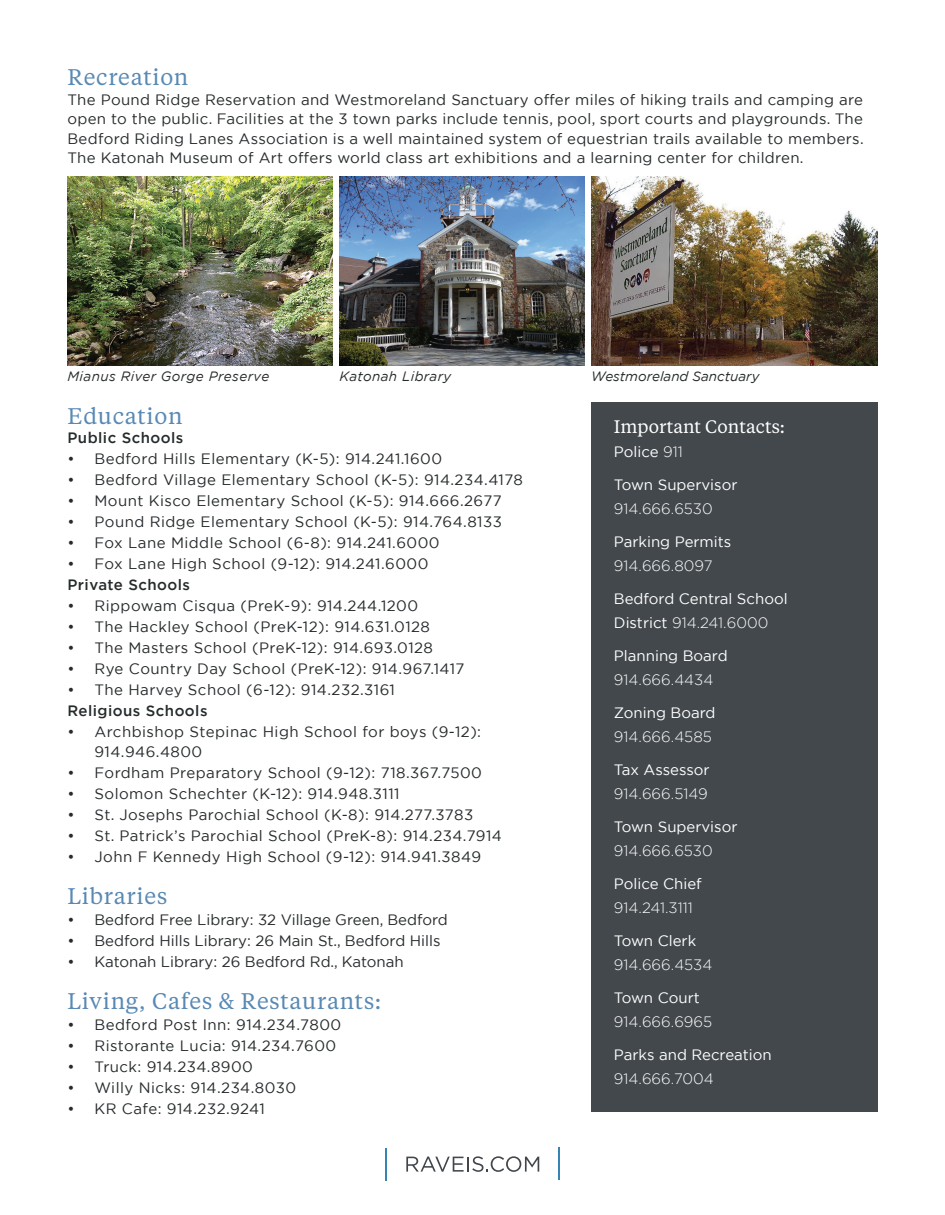
<style>
.page{position:relative;width:945px;height:1215px;background:#fff}
.page>*{position:absolute;margin:0;border:0;box-sizing:border-box;transform-origin:0 0}
.t1{font:22.5px "Tiempos Text";letter-spacing:.03em;color:#5989b4}
.t2{font:18px "Tiempos Text";color:#fff}
.t3{font:15px/19.5px "Gotham";letter-spacing:.03em;color:#252a2c;text-align:justify}
.t4{font:15px/24px "Gotham";color:#fff}
.t5{font:15px "Gotham";color:#252a2c}
.t6{font:300 15px "Gotham";color:#fff}
.t7{font:500 15px "Gotham";letter-spacing:.03em;color:#252a2c}
.t8{font:italic 13.5px "Gotham";letter-spacing:.025em;color:#252a2c}
.t9{font:italic 13.5px "Gotham";color:#252a2c}
.s1{font-weight:300}
</style>
<div class="page">
<div style="left:591px;top:403px;width:286px;height:709px;background:#43484c"></div>
<img style="left:68px;top:177px;width:265px;height:189px">
<img style="left:339px;top:177px;width:245px;height:189px">
<img style="left:591px;top:177px;width:286px;height:189px">
<hr style="left:558px;top:1148px;width:2px;height:32px;background:#3684b6">
<hr style="left:385px;top:1149px;width:2px;height:32px;background:#3684b6">
<svg style="left:406px;top:1156px;width:133px;height:16px"></svg>
<h1 class="t1" style="left:68px;top:62px;width:122px">Recreation</h1>
<p class="t3" style="left:68px;top:89px;width:798px">The Pound Ridge Reservation and Westmoreland Sanctuary offer miles of hiking trails and camping are open to the public. Facilities at the 3 town parks include tennis, pool, sport courts and playgrounds. The Bedford Riding Lanes Association is a well maintained system of equestrian trails available to members.<br>The Katonah Museum of Art offers world class art exhibitions and a learning center for children.</p>
<p class="t8" style="left:68px;top:367px;width:203px">Mianus River Gorge Preserve</p>
<p class="t8" style="left:339px;top:367px;width:113px">Katonah Library</p>
<p class="t9" style="left:591px;top:367px;width:170px">Westmoreland Sanctuary</p>
<h1 class="t1" style="left:68px;top:401px;width:116px">Education</h1>
<p class="t7" style="left:68px;top:428px;width:117px">Public Schools</p>
<p class="t3" style="left:68px;top:449px;width:376px">• Bedford Hills Elementary (K-5): 914.241.1600</p>
<p class="t3" style="left:68px;top:470px;width:457px">• Bedford Village Elementary School (K-5): 914.234.4178</p>
<p class="t3" style="left:68px;top:491px;width:436px">• Mount Kisco Elementary School (K-5): 914.666.2677</p>
<p class="t3" style="left:68px;top:512px;width:436px">• Pound Ridge Elementary School (K-5): 914.764.8133</p>
<p class="t3" style="left:68px;top:533px;width:374px">• Fox Lane Middle School (6-8): 914.241.6000</p>
<p class="t3" style="left:68px;top:554px;width:362px">• Fox Lane High School (9-12): 914.241.6000</p>
<p class="t7" style="left:68px;top:575px;width:124px">Private Schools</p>
<p class="t3" style="left:68px;top:596px;width:352px">• Rippowam Cisqua (PreK-9): 914.244.1200</p>
<p class="t3" style="left:68px;top:617px;width:364px">• The Hackley School (PreK-12): 914.631.0128</p>
<p class="t3" style="left:68px;top:638px;width:367px">• The Masters School (PreK-12): 914.693.0128</p>
<p class="t3" style="left:68px;top:659px;width:399px">• Rye Country Day School (PreK-12): 914.967.1417</p>
<p class="t3" style="left:68px;top:680px;width:329px">• The Harvey School (6-12): 914.232.3161</p>
<p class="t7" style="left:68px;top:701px;width:142px">Religious Schools</p>
<p class="t3" style="left:94px;top:722px;width:388px;text-indent:-27px">• Archbishop Stepinac High School for boys (9-12):<br>914.946.4800</p>
<p class="t3" style="left:67px;top:762px;width:416px">• Fordham Preparatory School (9-12): 718.367.7500</p>
<p class="t3" style="left:67px;top:783px;width:334px">• Solomon Schechter (K-12): 914.948.3111</p>
<p class="t3" style="left:67px;top:804px;width:407px">• St. Josephs Parochial School (K-8): 914.277.3783</p>
<p class="t3" style="left:67px;top:825px;width:436px">• St. Patrick’s Parochial School (PreK-8): 914.234.7914</p>
<p class="t3" style="left:67px;top:846px;width:415px">• John F Kennedy High School (9-12): 914.941.3849</p>
<h1 class="t1" style="left:68px;top:881px;width:101px">Libraries</h1>
<p class="t5" style="left:68px;top:910px;width:382px">• Bedford Free Library: 32 Village Green, Bedford</p>
<p class="t5" style="left:68px;top:931px;width:375px">• Bedford Hills Library: 26 Main St., Bedford Hills</p>
<p class="t5" style="left:68px;top:952px;width:338px">• Katonah Library: 26 Bedford Rd., Katonah</p>
<h1 class="t1" style="left:68px;top:986px;width:315px">Living, Cafes &amp; Restaurants:</h1>
<p class="t3" style="left:68px;top:1014px;width:275px">• Bedford Post Inn: 914.234.7800</p>
<p class="t3" style="left:68px;top:1035px;width:270px">• Ristorante Lucia: 914.234.7600</p>
<p class="t3" style="left:68px;top:1056px;width:187px">• Truck: 914.234.8900</p>
<p class="t3" style="left:68px;top:1077px;width:230px">• Willy Nicks: 914.234.8030</p>
<p class="t3" style="left:68px;top:1098px;width:199px">• KR Cafe: 914.232.9241</p>
<p class="t2" style="left:614px;top:414px;width:173px">Important Contacts:</p>
<p class="t4" style="left:614px;top:439px;width:70px">Police <span class="s1">911</span></p>
<p class="t4" style="left:614px;top:472px;width:125px">Town Supervisor</p>
<p class="t6" style="left:614px;top:499px;width:100px">914.666.6530</p>
<p class="t4" style="left:614px;top:529px;width:119px">Parking Permits</p>
<p class="t6" style="left:614px;top:556px;width:100px">914.666.8097</p>
<p class="t4" style="left:614px;top:586px;width:175px">Bedford Central School<br>District <span class="s1">914.241.6000</span></p>
<p class="t4" style="left:614px;top:643px;width:115px">Planning Board</p>
<p class="t6" style="left:614px;top:670px;width:101px">914.666.4434</p>
<p class="t4" style="left:614px;top:700px;width:103px">Zoning Board</p>
<p class="t6" style="left:614px;top:727px;width:99px">914.666.4585</p>
<p class="t4" style="left:614px;top:757px;width:97px">Tax Assessor</p>
<p class="t6" style="left:614px;top:784px;width:95px">914.666.5149</p>
<p class="t4" style="left:614px;top:814px;width:125px">Town Supervisor</p>
<p class="t6" style="left:614px;top:841px;width:100px">914.666.6530</p>
<p class="t4" style="left:614px;top:871px;width:89px">Police Chief</p>
<p class="t6" style="left:614px;top:898px;width:80px">914.241.3111</p>
<p class="t4" style="left:614px;top:928px;width:84px">Town Clerk</p>
<p class="t6" style="left:614px;top:955px;width:100px">914.666.4534</p>
<p class="t4" style="left:614px;top:985px;width:87px">Town Court</p>
<p class="t6" style="left:614px;top:1012px;width:100px">914.666.6965</p>
<p class="t4" style="left:614px;top:1042px;width:159px">Parks and Recreation</p>
<p class="t6" style="left:614px;top:1069px;width:101px">914.666.7004</p>
</div>
